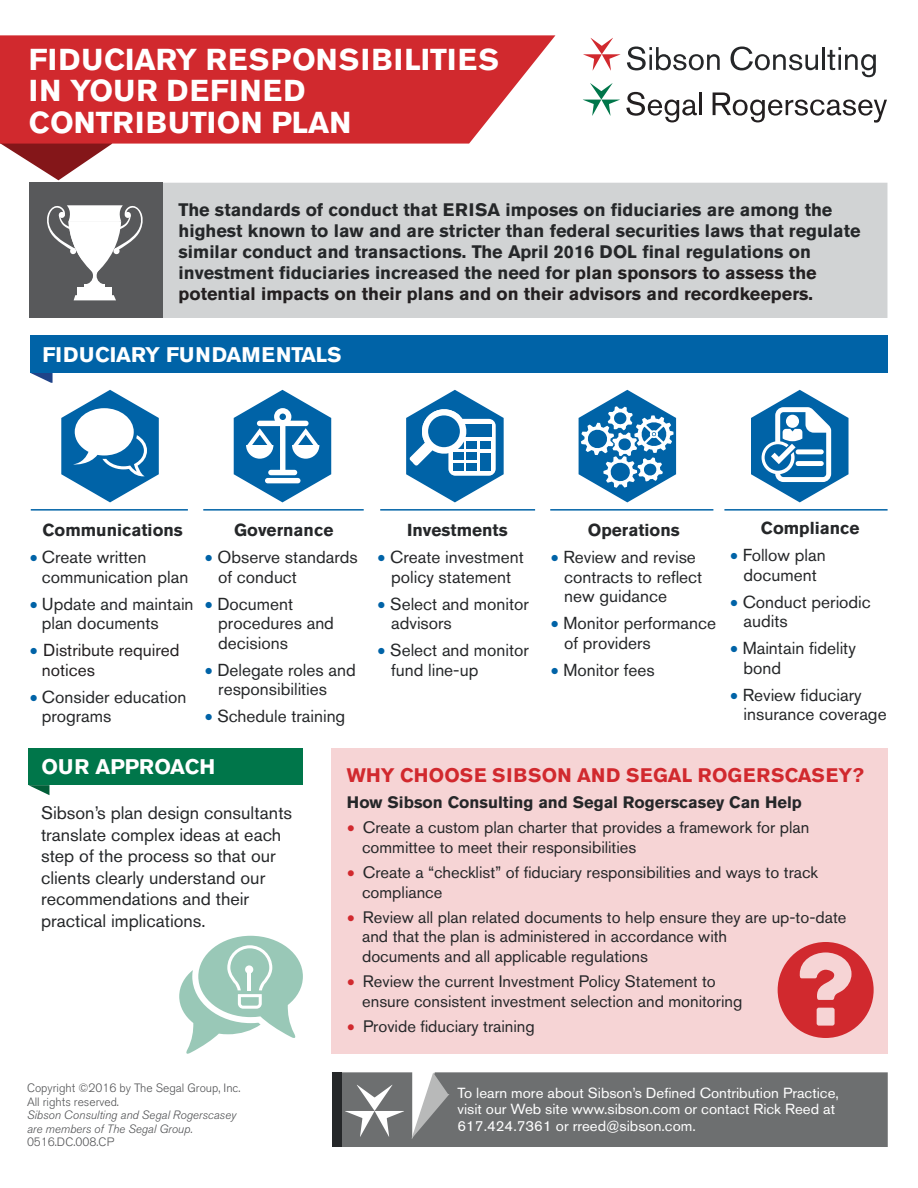
<style>
.page{position:relative;width:918px;height:1188px;background:#fff}
.page>*{position:absolute;margin:0;border:0;box-sizing:border-box;transform-origin:0 0}
.t1{font:700 30px/31.5px "Akzidenz Grotesk BE";letter-spacing:.02em;color:#fff}
.t2{font:700 21px "Akzidenz Grotesk BE";color:#fff}
.t3{font:700 19.5px "Akzidenz Grotesk BE";letter-spacing:.02em;color:#d1292e}
.t4{font:700 18px/21px "Akzidenz Grotesk BE";color:#252729}
.t5{font:18px/21.6px "Akzidenz Grotesk BE";color:#252729}
.t6{font:17.25px/19.5px "Akzidenz Grotesk BE";color:#252729}
.t7{font:700 17.25px "Akzidenz Grotesk BE";color:#252729}
.t8{font:17.25px/19.5px "Akzidenz Grotesk BE";color:#231f20}
.t9{font:16.5px/19.8px "Akzidenz Grotesk BE";color:#252729}
.t10{font:700 16.5px "Akzidenz Grotesk BE";color:#252729}
.t11{font:14.55px/16.5px "Akzidenz Grotesk BE";color:#fff}
.t12{font:300 12px/13.5px "Akzidenz Grotesk BE";color:#515254}
.t13{font:italic 300 12px/13.5px "Akzidenz Grotesk BE";color:#515254}
.s1{color:#231f20}
.s2{color:#0063a7}
.s3{color:#d1292e}
</style>
<div class="page">
<div style="left:28px;top:749px;width:275px;height:36px;background:#00764a"></div>
<svg style="left:332px;top:1072px;width:556px;height:75px;background:#727475"></svg>
<div style="left:332px;top:749px;width:556px;height:305px;background:#f6d4d5"></div>
<svg style="left:28px;top:785px;width:21px;height:10px"></svg>
<svg style="left:31px;top:373px;width:22px;height:10px"></svg>
<div style="left:30px;top:335px;width:857px;height:38px;background:#0063a7"></div>
<div style="left:163px;top:183px;width:724px;height:135px;background:#d1d3d4"></div>
<div style="left:30px;top:183px;width:133px;height:135px;background:#58595b"></div>
<svg style="left:179px;top:936px;width:124px;height:118px"></svg>
<svg style="left:583px;top:83px;width:37px;height:33px"></svg>
<svg style="left:626px;top:92px;width:71px;height:30px"></svg>
<hr style="left:699px;top:92px;width:3px;height:23px;background:#231f20">
<svg style="left:713px;top:92px;width:174px;height:31px"></svg>
<svg style="left:1px;top:144px;width:111px;height:36px"></svg>
<svg style="left:0;top:35px;width:555px;height:109px;background:#d4383c"></svg>
<svg style="left:627px;top:47px;width:93px;height:23px"></svg>
<svg style="left:731px;top:47px;width:87px;height:23px"></svg>
<hr style="left:822px;top:47px;width:3px;height:23px;background:#252729">
<svg style="left:827px;top:47px;width:49px;height:30px"></svg>
<svg style="left:583px;top:38px;width:37px;height:33px"></svg>
<svg style="left:778px;top:942px;width:96px;height:96px"></svg>
<hr style="left:84px;top:284px;width:21px;height:3px;background:#fff">
<div style="left:77px;top:287px;width:35px;height:8px;background:#fff"></div>
<svg style="left:74px;top:295px;width:42px;height:5px"></svg>
<svg style="left:47px;top:205px;width:96px;height:79px"></svg>
<hr style="left:31px;top:509px;width:157px;height:2px;background:#0063a7">
<hr style="left:203px;top:509px;width:161px;height:2px;background:#0063a7">
<hr style="left:380px;top:509px;width:155px;height:2px;background:#0063a7">
<hr style="left:550px;top:509px;width:163px;height:2px;background:#0063a7">
<hr style="left:724px;top:509px;width:164px;height:2px;background:#0063a7">
<svg style="left:751px;top:390px;width:98px;height:112px"></svg>
<svg style="left:406px;top:390px;width:98px;height:112px"></svg>
<div style="left:428px;top:415px;width:32px;height:32px;background:#0063a7;border-radius:50%"></div>
<svg style="left:234px;top:390px;width:97px;height:112px"></svg>
<svg style="left:61px;top:390px;width:98px;height:112px"></svg>
<svg style="left:579px;top:390px;width:97px;height:112px"></svg>
<h1 class="t1" style="left:29px;top:43px;width:472px">FIDUCIARY RESPONSIBILITIES<br>IN YOUR DEFINED<br>CONTRIBUTION PLAN</h1>
<p class="t4" style="left:179px;top:199px;width:684px">The standards of conduct that ERISA imposes on fiduciaries are among the highest known to law and are stricter than federal securities laws that regulate similar conduct and transactions. The April 2016 DOL final regulations on investment fiduciaries increased the need for <span class="s1">plan sponsors to assess the potential impacts on their plans and on their advisors and recordkeepers.</span></p>
<p class="t2" style="left:42px;top:342px;width:301px">FIDUCIARY FUNDAMENTALS</p>
<p class="t7" style="left:43px;top:520px;width:142px">Communications</p>
<p class="t6" style="left:42px;top:547px;width:148px;text-indent:-12px"><span class="s2">•</span> Create written communication plan</p>
<p class="t6" style="left:42px;top:594px;width:153px;text-indent:-12px"><span class="s2">•</span> Update and maintain plan documents</p>
<p class="t8" style="left:42px;top:640px;width:139px;text-indent:-12px"><span class="s2">•</span> Distribute required notices</p>
<p class="t6" style="left:42px;top:687px;width:146px;text-indent:-12px"><span class="s2">•</span> Consider education programs</p>
<p class="t7" style="left:234px;top:520px;width:101px">Governance</p>
<p class="t6" style="left:218px;top:547px;width:141px;text-indent:-14px"><span class="s2">•</span> Observe standards of conduct</p>
<p class="t6" style="left:218px;top:594px;width:117px;text-indent:-14px"><span class="s2">•</span> Document procedures and decisions</p>
<p class="t6" style="left:218px;top:660px;width:139px;text-indent:-14px"><span class="s2">•</span> Delegate roles and responsibilities</p>
<p class="t6" style="left:205px;top:706px;width:142px"><span class="s2">•</span> Schedule training</p>
<p class="t7" style="left:407px;top:520px;width:102px">Investments</p>
<p class="t6" style="left:378px;top:547px;width:148px;text-align:center"><span class="s2">•</span> Create investment policy statement</p>
<p class="t6" style="left:391px;top:594px;width:139px;text-indent:-14px"><span class="s2">•</span> Select and monitor advisors</p>
<p class="t6" style="left:391px;top:640px;width:139px;text-indent:-14px"><span class="s2">•</span> Select and monitor fund line-up</p>
<p class="t7" style="left:588px;top:520px;width:93px">Operations</p>
<p class="t6" style="left:564px;top:547px;width:140px;text-indent:-14px"><span class="s2">•</span> Review and revise contracts to reflect new guidance</p>
<p class="t6" style="left:564px;top:613px;width:153px;text-indent:-14px"><span class="s2">•</span> Monitor performance of providers</p>
<p class="t6" style="left:551px;top:660px;width:105px"><span class="s2">•</span> Monitor fees</p>
<p class="t7" style="left:761px;top:518px;width:100px">Compliance</p>
<p class="t6" style="left:730px;top:546px;width:97px;text-align:center"><span class="s2">•</span> Follow plan document</p>
<p class="t6" style="left:744px;top:592px;width:129px;text-indent:-14px"><span class="s2">•</span> Conduct periodic audits</p>
<p class="t6" style="left:744px;top:639px;width:114px;text-indent:-14px"><span class="s2">•</span> Maintain fidelity bond</p>
<p class="t6" style="left:744px;top:685px;width:145px;text-indent:-14px"><span class="s2">•</span> Review fiduciary insurance coverage</p>
<p class="t2" style="left:42px;top:754px;width:175px">OUR APPROACH</p>
<p class="t5" style="left:41px;top:802px;width:253px">Sibson’s plan design consultants translate complex ideas at each step of the process so that our clients clearly understand our recommendations and their practical implications.</p>
<p class="t12" style="left:27px;top:1082px;width:215px">Copyright ©2016 by The Segal Group, Inc.<br>All rights reserved.</p>
<p class="t13" style="left:27px;top:1109px;width:211px">Sibson Consulting and Segal Rogerscasey are members of The Segal Group.</p>
<p class="t12" style="left:27px;top:1136px;width:89px">0516.DC.008.CP</p>
<p class="t3" style="left:347px;top:764px;width:519px">WHY CHOOSE SIBSON AND SEGAL ROGERSCASEY?</p>
<p class="t10" style="left:347px;top:793px;width:456px">How Sibson Consulting and Segal Rogerscasey Can Help</p>
<p class="t9" style="left:362px;top:817px;width:449px;text-indent:-15px"><span class="s3">•</span> Create a custom plan charter that provides a framework for plan committee to meet their responsibilities</p>
<p class="t9" style="left:362px;top:862px;width:457px;text-indent:-15px"><span class="s3">•</span> Create a “checklist” of fiduciary responsibilities and ways to track compliance</p>
<p class="t9" style="left:362px;top:907px;width:486px;text-indent:-15px"><span class="s3">•</span> Review all plan related documents to help ensure they are up-to-date and that the plan is administered in accordance with<br>documents and all applicable regulations</p>
<p class="t9" style="left:362px;top:971px;width:382px;text-indent:-15px"><span class="s3">•</span> Review the current Investment Policy Statement to ensure consistent investment selection and monitoring</p>
<p class="t9" style="left:347px;top:1016px;width:189px"><span class="s3">•</span> Provide fiduciary training</p>
<p class="t11" style="left:458px;top:1084px;width:383px">To learn more about Sibson’s Defined Contribution Practice, visit our Web site www.sibson.com or contact Rick Reed at<br>617.424.7361 or rreed@sibson.com.</p>
</div>
